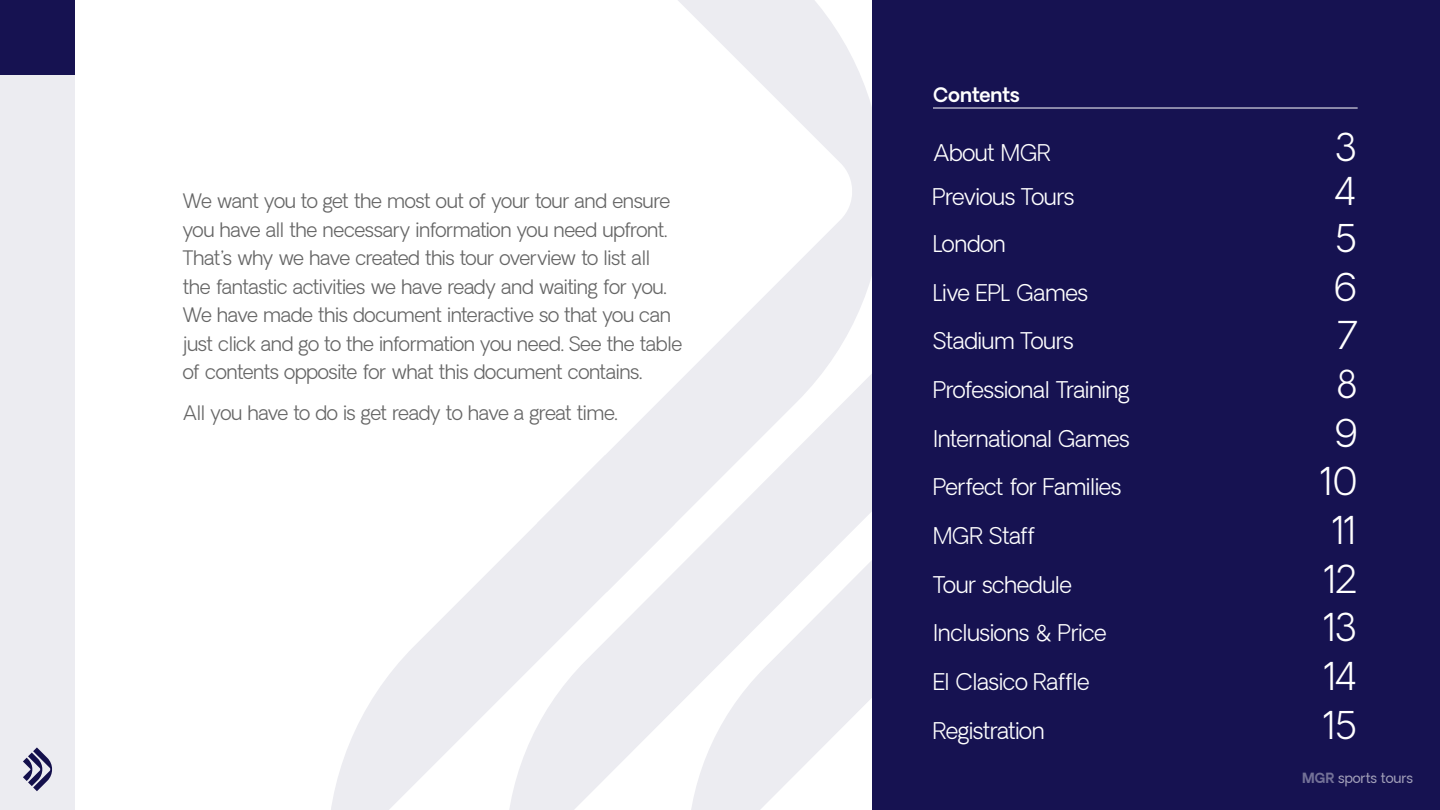
<style>
.page{position:relative;width:1440px;height:810px;background:#fff}
.page>*{position:absolute;margin:0;border:0;box-sizing:border-box;transform-origin:0 0}
.t1{font:300 37.5px "Oakes Grotesk";letter-spacing:-.055em;color:#fff}
.t2{font:300 22.5px "Oakes Grotesk";letter-spacing:-.025em;color:#fff}
.t3{font:300 19.5px/28.5px "Oakes Grotesk";letter-spacing:-.025em;color:#666}
.t4{font:600 19.5px "Oakes Grotesk";letter-spacing:-.02em;color:#fff}
.t5{font:13.5px "Oakes Grotesk";color:#a2a0b9}
.s1{font-weight:700;color:#737197}
</style>
<div class="page">
<svg style="left:674px;top:592px;width:199px;height:218px;fill:#ececf1"></svg>
<svg style="left:606px;top:0;width:267px;height:592px"></svg>
<svg style="left:331px;top:455px;width:343px;height:355px;fill:#ececf1"></svg>
<div style="left:873px;top:0;width:567px;height:810px;background:#161251"></div>
<hr style="left:933px;top:108px;width:425px;height:1px;background:#fff">
<div style="left:0;top:75px;width:75px;height:735px;background:#ececf1"></div>
<div style="left:0;top:0;width:75px;height:75px;background:#161251"></div>
<svg style="left:23px;top:747px;width:29px;height:44px"></svg>
<p class="t3" style="left:183px;top:187px;width:501px">We want you to get the most out of your tour and ensure you have all the necessary information you need upfront.<br>That’s why we have created this tour overview to list all the fantastic activities we have ready and waiting for you.<br>We have made this document interactive so that you can just click and go to the information you need. See the table of contents opposite for what this document contains.</p>
<p class="t3" style="left:183px;top:399px;width:436px">All you have to do is get ready to have a great time.</p>
<p class="t4" style="left:933px;top:82px;width:88px">Contents</p>
<p class="t2" style="left:933px;top:138px;width:120px">About MGR</p>
<h1 class="t1" style="left:1335px;top:123px;width:24px">3</h1>
<p class="t2" style="left:932px;top:182px;width:143px">Previous Tours</p>
<h1 class="t1" style="left:1335px;top:167px;width:24px">4</h1>
<p class="t2" style="left:933px;top:229px;width:74px">London</p>
<h1 class="t1" style="left:1335px;top:214px;width:25px">5</h1>
<p class="t2" style="left:933px;top:278px;width:157px">Live EPL Games</p>
<h1 class="t1" style="left:1333px;top:263px;width:26px">6</h1>
<p class="t2" style="left:933px;top:327px;width:142px">Stadium Tours</p>
<h1 class="t1" style="left:1337px;top:312px;width:22px">7</h1>
<p class="t2" style="left:933px;top:375px;width:198px">Professional Training</p>
<h1 class="t1" style="left:1337px;top:360px;width:23px">8</h1>
<p class="t2" style="left:933px;top:424px;width:198px">International Games</p>
<h1 class="t1" style="left:1333px;top:409px;width:26px">9</h1>
<p class="t2" style="left:933px;top:473px;width:190px">Perfect for Families</p>
<h1 class="t1" style="left:1320px;top:458px;width:39px">10</h1>
<p class="t2" style="left:933px;top:521px;width:104px">MGR Staff</p>
<h1 class="t1" style="left:1332px;top:506px;width:27px">11</h1>
<p class="t2" style="left:933px;top:570px;width:141px">Tour schedule</p>
<h1 class="t1" style="left:1324px;top:555px;width:36px">12</h1>
<p class="t2" style="left:933px;top:619px;width:175px">Inclusions &amp; Price</p>
<h1 class="t1" style="left:1323px;top:604px;width:36px">13</h1>
<p class="t2" style="left:933px;top:667px;width:158px">El Clasico Raffle</p>
<h1 class="t1" style="left:1323px;top:652px;width:36px">14</h1>
<p class="t2" style="left:933px;top:716px;width:113px">Registration</p>
<h1 class="t1" style="left:1323px;top:701px;width:36px">15</h1>
<p class="t5" style="left:1302px;top:769px;width:112px"><span class="s1">MGR</span> sports tours</p>
</div>
